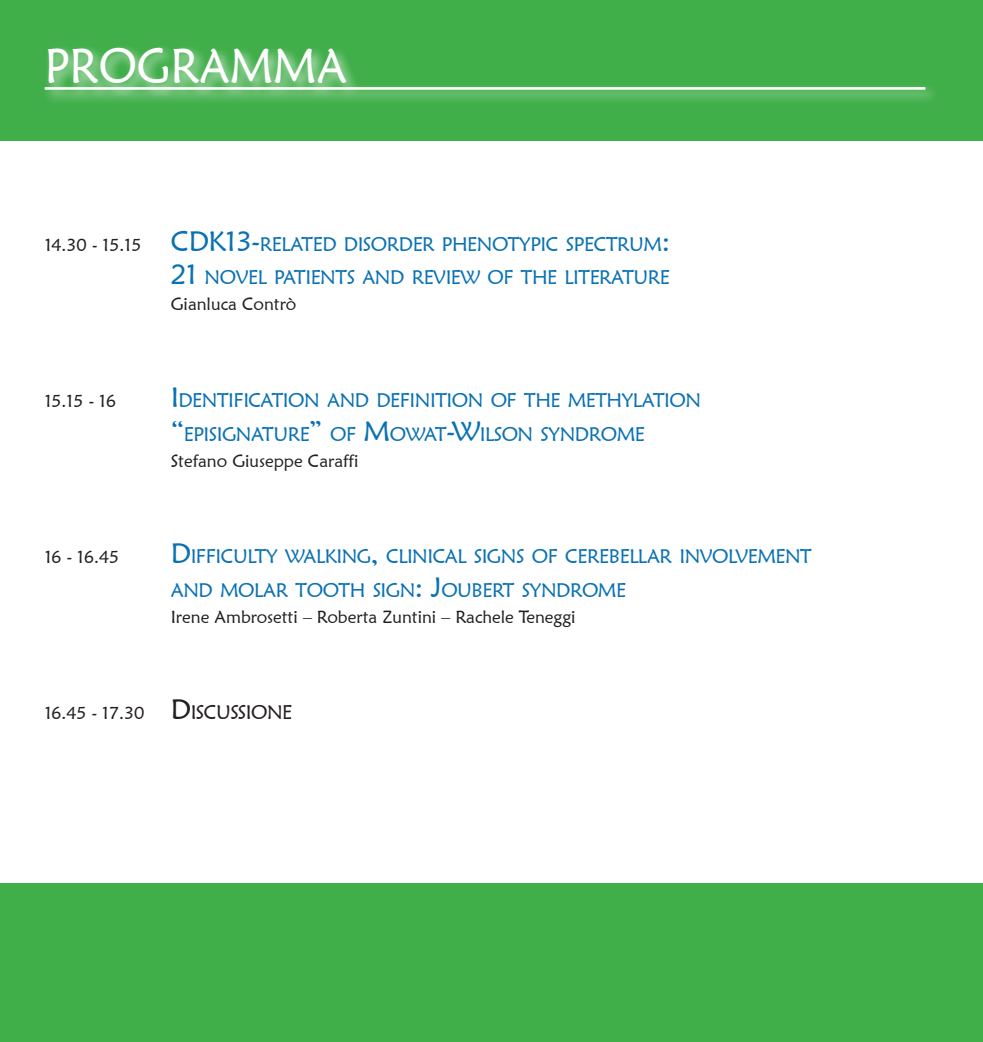
<style>
.page{position:relative;width:983px;height:1042px;background:#fff}
.page>*{position:absolute;margin:0;border:0;box-sizing:border-box;transform-origin:0 0}
.t1{font:49px "Maiandra GD";color:#fff;scale:.93 1}
.t2{font:19.6px/33.6px "Maiandra GD";letter-spacing:-.025em;color:#0a71b3}
.t3{font:17.5px "Maiandra GD";color:#231f20}
.t4{font:17.5px "Maiandra GD";color:#231f20}
.s1{font-size:17.5px;color:#231f20}
.s2{font-size:28px}
.s3{font-size:19.6px}
</style>
<div class="page">
<div style="left:0;top:0;width:982px;height:140px;background:#40ae49"></div>
<div style="left:0;top:883px;width:982px;height:159px;background:#40ae49"></div>
<div style="left:41px;top:44px;width:898px;height:61px;background:#fff;opacity:.75"></div>
<hr style="left:45px;top:87px;width:880px;height:3px;background:#fff">
<h1 class="t1" style="left:45px;top:36px;width:326px">PROGRAMMA</h1>
<p class="t2" style="left:45px;top:227px;width:627px;text-align:right"><span class="s1">14.30 - 15.15</span> <span class="s2">CDK13-</span>RELATED DISORDER PHENOTYPIC SPECTRUM<span class="s2">:<br>21</span> NOVEL PATIENTS AND REVIEW OF THE LITERATURE</p>
<p class="t3" style="left:171px;top:293px;width:127px">Gianluca Contrò</p>
<p class="t4" style="left:45px;top:390px;width:73px">15.15 - 16</p>
<p class="t2" style="left:171px;top:383px;width:532px"><span class="s2">I</span> DENTIFICATION AND DEFINITION OF THE METHYLATION <span class="s2">“</span>EPISIGNATURE<span class="s2">”</span> OF <span class="s2">M</span>OWAT<span class="s2">-W</span>ILSON SYNDROME</p>
<p class="t3" style="left:171px;top:450px;width:189px">Stefano Giuseppe Caraffi</p>
<p class="t4" style="left:45px;top:546px;width:76px">16 - 16.45</p>
<p class="t2" style="left:171px;top:539px;width:642px"><span class="s2">D</span>IFFICULTY WALKING<span class="s2">,</span> CLINICAL SIGNS OF CEREBELLAR INVOLVEMENT<br>AND MOLAR TOOTH SIGN<span class="s2">: J</span>OUBERT SYNDROME</p>
<p class="t3" style="left:171px;top:606px;width:406px">Irene Ambrosetti – Roberta Zuntini – Rachele Teneggi</p>
<p class="t4" style="left:45px;top:702px;width:247px">16.45 - 17.30 <span class="s2">D</span><span class="s3">ISCUSSIONE</span></p>
</div>
